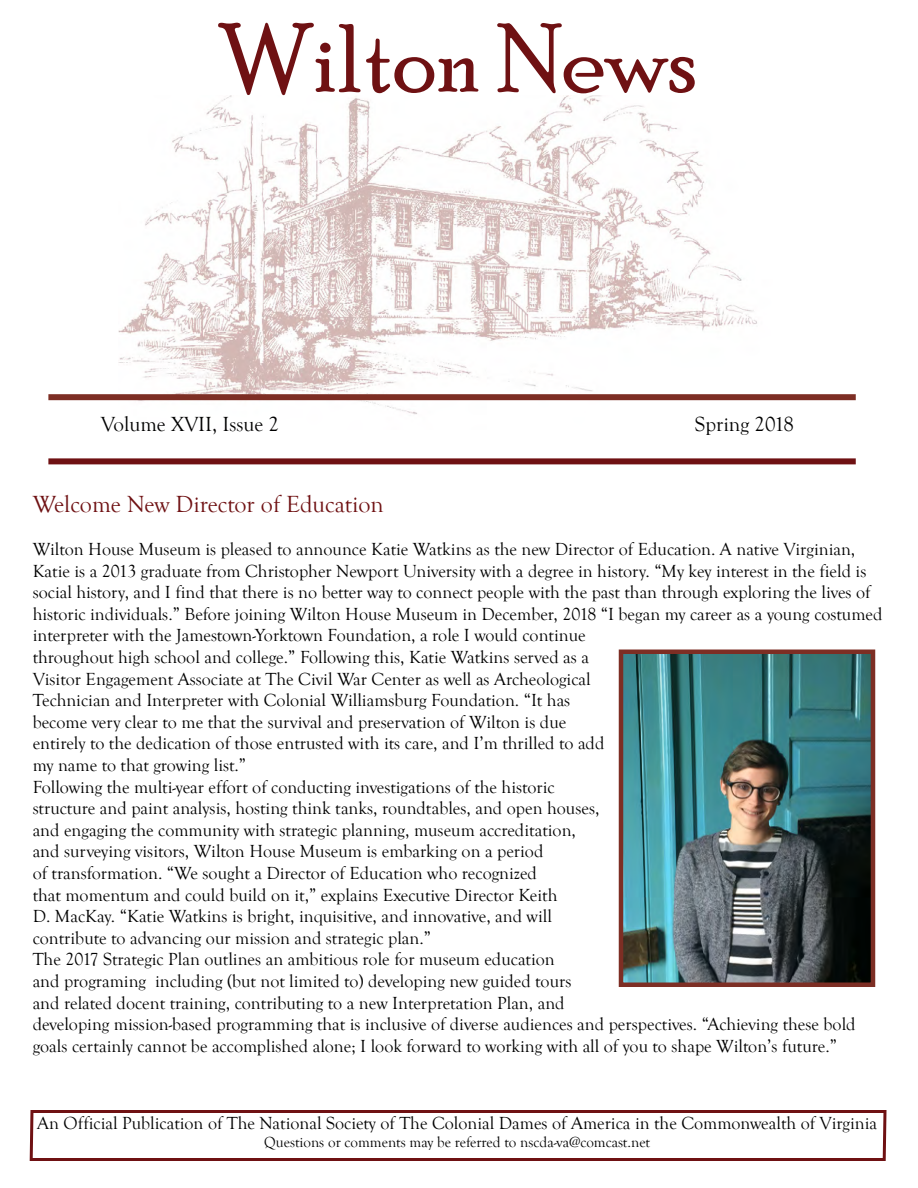
<style>
.page{position:relative;width:918px;height:1188px;background:#fff}
.page>*{position:absolute;margin:0;border:0;box-sizing:border-box;transform-origin:0 0}
.t1{font:97.5px "Poor Richard";color:#6f1113}
.t2{font:24px "Goudy Old Style T";color:#6f1113}
.t3{font:21px "Goudy Old Style T";color:#000}
.t4{font:18px/21.6px "Goudy Old Style T";color:#000}
.t5{font:15px "Goudy Old Style T";color:#000}
</style>
<div class="page">
<div style="left:48px;top:458px;width:808px;height:6px;background:#6f1113"></div>
<svg style="left:29px;top:1110px;width:858px;height:51px"></svg>
<img style="left:119px;top:95px;width:664px;height:319px">
<div style="left:48px;top:394px;width:808px;height:6px;background:#7d2e24"></div>
<img style="left:624px;top:655px;width:246px;height:327px">
<div style="left:619px;top:650px;width:256px;height:337px;border:4px solid #7d2e24"></div>
<h1 class="t1" style="left:219px;top:3px;width:480px">Wilton News</h1>
<p class="t3" style="left:101px;top:412px;width:180px">Volume XVII, Issue 2</p>
<p class="t3" style="left:695px;top:412px;width:101px">Spring 2018</p>
<h2 class="t2" style="left:33px;top:491px;width:353px">Welcome New Director of Education</h2>
<p class="t4" style="left:33px;top:539px;width:851px">Wilton House Museum is pleased to announce Katie Watkins as the new Director of Education. A native Virginian, Katie is a 2013 graduate from Christopher Newport University with a degree in history. “My key interest in the field is social history, and I find that there is no better way to connect people with the past than through exploring the lives of historic individuals.” Before joining Wilton House Museum in December, 2018 “I began my career as a young costumed interpreter with the Jamestown-Yorktown Foundation, a role I would continue<br>throughout high school and college.” Following this, Katie Watkins served as a<br>Visitor Engagement Associate at The Civil War Center as well as Archeological<br>Technician and Interpreter with Colonial Williamsburg Foundation. “It has<br>become very clear to me that the survival and preservation of Wilton is due<br>entirely to the dedication of those entrusted with its care, and I’m thrilled to add<br>my name to that growing list.”<br>Following the multi-year effort of conducting investigations of the historic<br>structure and paint analysis, hosting think tanks, roundtables, and open houses,<br>and engaging the community with strategic planning, museum accreditation,<br>and surveying visitors, Wilton House Museum is embarking on a period<br>of transformation. “We sought a Director of Education who recognized<br>that momentum and could build on it,” explains Executive Director Keith<br>D. MacKay. “Katie Watkins is bright, inquisitive, and innovative, and will<br>contribute to advancing our mission and strategic plan.”<br>The 2017 Strategic Plan outlines an ambitious role for museum education<br>and programing including (but not limited to) developing new guided tours<br>and related docent training, contributing to a new Interpretation Plan, and<br>developing mission-based programming that is inclusive of diverse audiences and perspectives. “Achieving these bold goals certainly cannot be accomplished alone; I look forward to working with all of you to shape Wilton’s future.”</p>
<p class="t4" style="left:37px;top:1113px;width:841px">An Official Publication of The National Society of The Colonial Dames of America in the Commonwealth of Virginia</p>
<p class="t5" style="left:264px;top:1134px;width:387px">Questions or comments may be referred to nscda-va@comcast.net</p>
</div>
